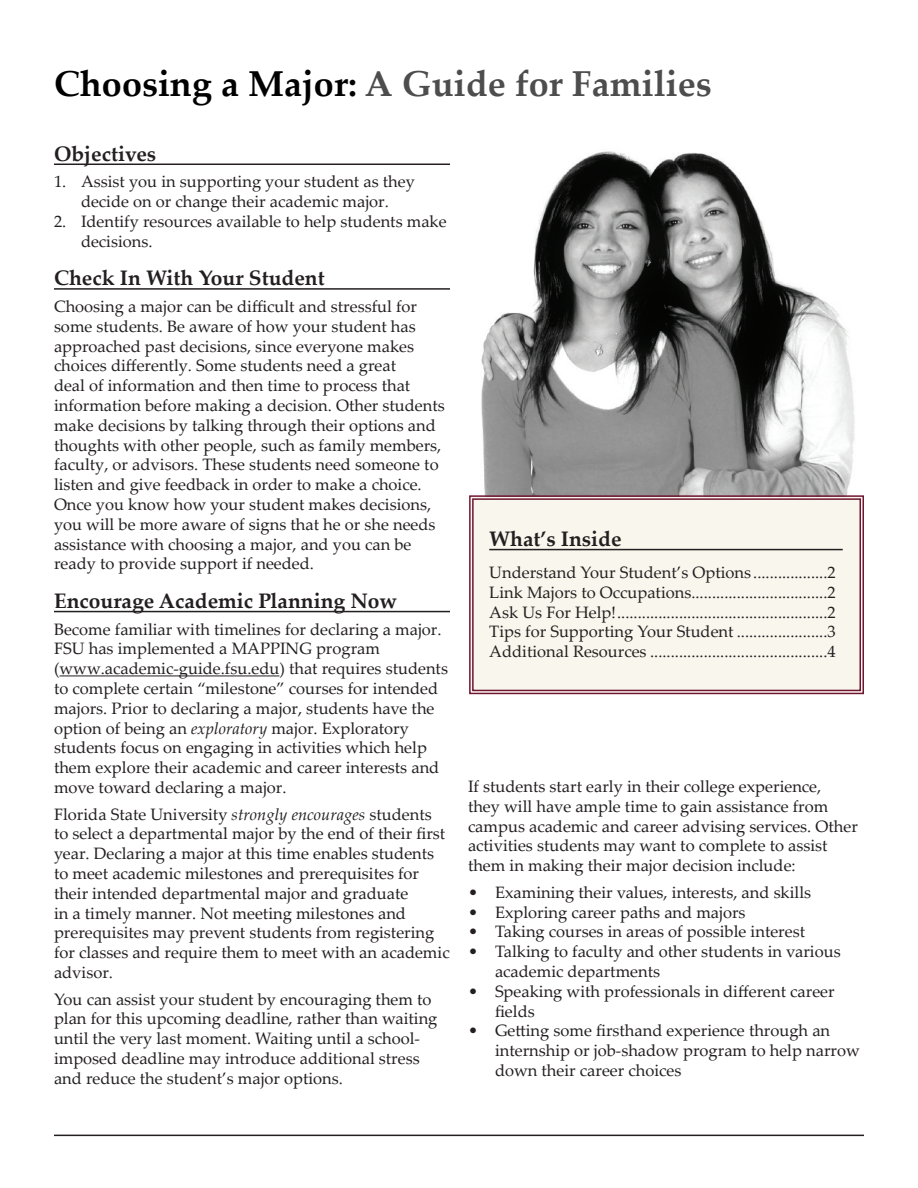
<style>
.page{position:relative;width:918px;height:1188px;background:#fff}
.page>*{position:absolute;margin:0;border:0;box-sizing:border-box;transform-origin:0 0}
.t1{font:700 36px "Palatino Linotype";color:#4d4d4d}
.Heading_1{font:700 21px "Palatino Linotype";color:#231f20}
.Body_Text{font:16.5px/19.8px "Palatino Linotype";color:#231f20}
.TOC_Body_Text_Level{font:16.5px "Palatino Linotype";color:#231f20}
.s1{color:#000}
.s2{font-style:italic}
</style>
<div class="page">
<hr style="left:54px;top:164px;width:396px;height:1px;background:#231f20">
<hr style="left:54px;top:288px;width:396px;height:2px;background:#231f20">
<hr style="left:54px;top:611px;width:396px;height:1px;background:#231f20">
<hr style="left:59px;top:675px;width:220px;height:1px;background:#231f20">
<hr style="left:54px;top:1135px;width:810px;height:1px;background:#231f20">
<img style="left:481px;top:151px;width:374px;height:344px">
<div style="left:469px;top:495px;width:395px;height:200px;background:#f9f6ed"></div>
<div style="left:472px;top:498px;width:389px;height:193px;border:1px solid #6f1530"></div>
<hr style="left:489px;top:549px;width:354px;height:1px;background:#231f20">
<p class="t1" style="left:54px;top:58px;width:659px"><span class="s1">Choosing a Major:</span> A Guide for Families</p>
<p class="Heading_1" style="left:54px;top:139px;width:104px">Objectives</p>
<p class="Body_Text" style="left:54px;top:171px;width:362px;text-align:center">1. Assist you in supporting your student as they decide on or change their academic major.</p>
<p class="Body_Text" style="left:81px;top:211px;width:367px;text-indent:-27px">2. Identify resources available to help students make decisions.</p>
<p class="Heading_1" style="left:54px;top:263px;width:272px">Check In With Your Student</p>
<p class="Body_Text" style="left:54px;top:296px;width:392px">Choosing a major can be difficult and stressful for some students. Be aware of how your student has approached past decisions, since everyone makes choices differently. Some students need a great<br>deal of information and then time to process that information before making a decision. Other students make decisions by talking through their options and thoughts with other people, such as family members, faculty, or advisors. These students need someone to listen and give feedback in order to make a choice.<br>Once you know how your student makes decisions, you will be more aware of signs that he or she needs assistance with choosing a major, and you can be ready to provide support if needed.</p>
<p class="Heading_1" style="left:54px;top:586px;width:345px">Encourage Academic Planning Now</p>
<p class="Body_Text" style="left:54px;top:619px;width:389px">Become familiar with timelines for declaring a major.<br>FSU has implemented a MAPPING program</p>
<p class="Body_Text" style="left:54px;top:658px;width:396px">(www.academic-guide.fsu.edu) that requires students to complete certain “milestone” courses for intended majors. Prior to declaring a major, students have the option of being an <span class="s2">exploratory</span> major. Exploratory students focus on engaging in activities which help them explore their academic and career interests and move toward declaring a major.</p>
<p class="Body_Text" style="left:54px;top:803px;width:397px">Florida State University <span class="s2">strongly encourages</span> students to select a departmental major by the end of their first year. Declaring a major at this time enables students to meet academic milestones and prerequisites for their intended departmental major and graduate<br>in a timely manner. Not meeting milestones and prerequisites may prevent students from registering for classes and require them to meet with an academic advisor.</p>
<p class="Body_Text" style="left:54px;top:988px;width:385px">You can assist your student by encouraging them to plan for this upcoming deadline, rather than waiting until the very last moment. Waiting until a school&shy;imposed deadline may introduce additional stress and reduce the student’s major options.</p>
<p class="Heading_1" style="left:489px;top:524px;width:134px">What’s Inside</p>
<p class="TOC_Body_Text_Level" style="left:489px;top:561px;width:348px">Understand Your Student’s Options ..................2</p>
<p class="TOC_Body_Text_Level" style="left:489px;top:581px;width:348px">Link Majors to Occupations.................................2</p>
<p class="TOC_Body_Text_Level" style="left:489px;top:600px;width:348px">Ask Us For Help!...................................................2</p>
<p class="TOC_Body_Text_Level" style="left:489px;top:620px;width:348px">Tips for Supporting Your Student ......................3</p>
<p class="TOC_Body_Text_Level" style="left:489px;top:640px;width:348px">Additional Resources ...........................................4</p>
<p class="Body_Text" style="left:468px;top:776px;width:391px">If students start early in their college experience,<br>they will have ample time to gain assistance from campus academic and career advising services. Other activities students may want to complete to assist them in making their major decision include:</p>
<p class="Body_Text" style="left:468px;top:882px;width:345px">• Examining their values, interests, and skills</p>
<p class="Body_Text" style="left:468px;top:901px;width:279px">• Exploring career paths and majors</p>
<p class="Body_Text" style="left:468px;top:921px;width:339px">• Taking courses in areas of possible interest</p>
<p class="Body_Text" style="left:495px;top:941px;width:347px;text-indent:-27px">• Talking to faculty and other students in various academic departments</p>
<p class="Body_Text" style="left:495px;top:981px;width:341px;text-indent:-27px">• Speaking with professionals in different career fields</p>
<p class="Body_Text" style="left:495px;top:1020px;width:366px;text-indent:-27px">• Getting some firsthand experience through an internship or job-shadow program to help narrow down their career choices</p>
</div>
